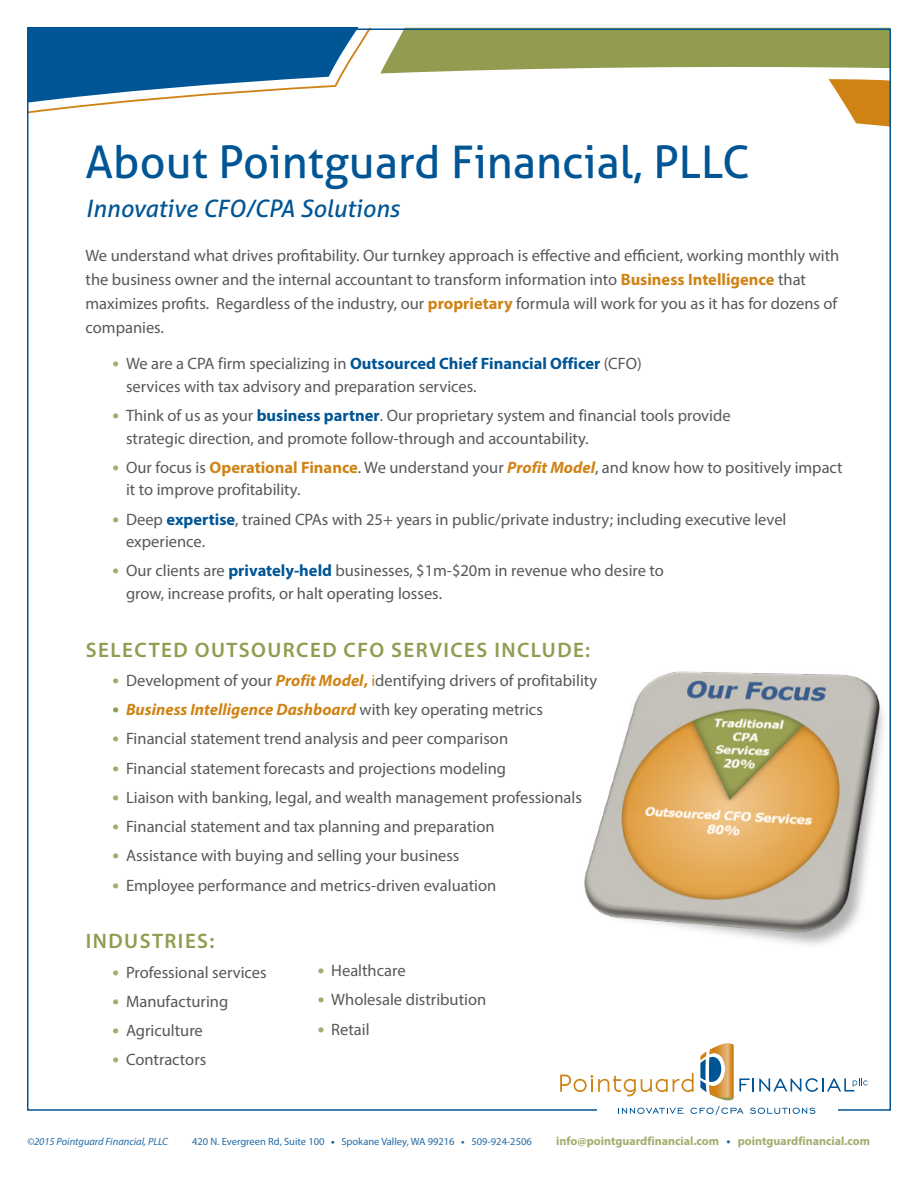
<style>
.page{position:relative;width:918px;height:1188px;background:#fff}
.page>*{position:absolute;margin:0;border:0;box-sizing:border-box;transform-origin:0 0}
.Header_3{font:45px "Aller";color:#005595}
.Header_2{font:italic 24px "Aller";color:#005595}
.Subhead_3_copy{font:600 21px "Myriad Pro";letter-spacing:.07em;color:#939b50}
.Paragraph_Style_1{font:16.5px/22.5px "Myriad Pro";color:#57585a}
.t1{font:italic 700 16.5px "Myriad Pro";color:#d08315}
.t2{font:700 12px "Myriad Pro";color:#a6ac6d}
.t3{font:10.5px "Myriad Pro";color:#216aa5}
.t4{font:italic 10.5px "Myriad Pro";color:#216aa5}
.s1{font-weight:700;color:#d08315}
.s2{font-weight:700;font-size:19.5px;color:#a6ac6d}
.s3{font-weight:700;color:#005595}
.s4{font-weight:700;font-style:italic;color:#d08315}
.s5{color:#d08315}
.s6{font-style:normal;font-size:19.5px;color:#939b50}
.s7{font-weight:400;font-style:normal;color:#57585a}
.s8{font-weight:700}
.s9{color:#216aa5}
</style>
<div class="page">
<svg style="left:380px;top:31px;width:508px;height:96px"></svg>
<svg style="left:27px;top:27px;width:344px;height:86px"></svg>
<svg style="left:560px;top:1043px;width:308px;height:72px"></svg>
<img style="left:584px;top:671px;width:300px;height:274px">
<p class="Header_3" style="left:86px;top:135px;width:666px">About Pointguard Financial, PLLC</p>
<p class="Header_2" style="left:86px;top:194px;width:316px">Innovative CFO/CPA Solutions</p>
<p class="Paragraph_Style_1" style="left:86px;top:243px;width:755px;line-height:24px">We understand what drives profitability. Our turnkey approach is effective and efficient, working monthly with the business owner and the internal accountant to transform information into <span class="s1">Business Intelligence</span> that maximizes profits. Regardless of the industry, our <span class="s1">proprietary</span> formula will work for you as it has for dozens of companies.</p>
<p class="Paragraph_Style_1" style="left:126px;top:352px;width:517px;text-indent:-14px"><span class="s2">•</span> We are a CPA firm specializing in <span class="s3">Outsourced Chief Financial Officer</span> (CFO) services with tax advisory and preparation services.</p>
<p class="Paragraph_Style_1" style="left:126px;top:404px;width:606px;text-indent:-14px"><span class="s2">•</span> Think of us as your <span class="s3">business partner</span>. Our proprietary system and financial tools provide strategic direction, and promote follow-through and accountability.</p>
<p class="Paragraph_Style_1" style="left:126px;top:456px;width:718px;text-indent:-14px"><span class="s2">•</span> Our focus is <span class="s1">Operational Finance</span>. We understand your <span class="s4">Profit Model</span>, and know how to positively impact it to improve profitability.</p>
<p class="Paragraph_Style_1" style="left:126px;top:507px;width:662px;text-indent:-14px"><span class="s2">•</span> Deep <span class="s3">expertise</span>, trained CPAs with 25+ years in public/private industry; including executive level experience.</p>
<p class="Paragraph_Style_1" style="left:126px;top:559px;width:539px;text-indent:-14px"><span class="s2">•</span> Our clients are <span class="s3">privately-held</span> businesses, $1m-$20m in revenue who desire to grow, increase profits, or halt operating losses.</p>
<p class="Subhead_3_copy" style="left:86px;top:636px;width:506px">SELECTED OUTSOURCED CFO SERVICES INCLUDE:</p>
<p class="Paragraph_Style_1" style="left:113px;top:669px;width:486px"><span class="s2">•</span> Development of your <span class="s4">Profit Model</span><span class="s1">,</span> <span class="s5">i</span>dentifying drivers of profitability</p>
<p class="t1" style="left:113px;top:699px;width:432px"><span class="s6">•</span> Business Intelligence Dashboard <span class="s7">with key operating metrics</span></p>
<p class="Paragraph_Style_1" style="left:113px;top:727px;width:397px"><span class="s2">•</span> Financial statement trend analysis and peer comparison</p>
<p class="Paragraph_Style_1" style="left:113px;top:756px;width:395px"><span class="s2">•</span> Financial statement forecasts and projections modeling</p>
<p class="Paragraph_Style_1" style="left:113px;top:786px;width:471px"><span class="s2">•</span> Liaison with banking, legal, and wealth management professionals</p>
<p class="Paragraph_Style_1" style="left:113px;top:815px;width:384px"><span class="s2">•</span> Financial statement and tax planning and preparation</p>
<p class="Paragraph_Style_1" style="left:113px;top:844px;width:348px"><span class="s2">•</span> Assistance with buying and selling your business</p>
<p class="Paragraph_Style_1" style="left:113px;top:873px;width:385px"><span class="s2">•</span> Employee performance and metrics-driven evaluation</p>
<p class="Subhead_3_copy" style="left:86px;top:928px;width:130px">INDUSTRIES:</p>
<p class="Paragraph_Style_1" style="left:113px;top:960px;width:156px"><span class="s2">•</span> Professional services</p>
<p class="Paragraph_Style_1" style="left:113px;top:990px;width:117px"><span class="s2">•</span> Manufacturing</p>
<p class="Paragraph_Style_1" style="left:113px;top:1019px;width:92px"><span class="s2">•</span> Agriculture</p>
<p class="Paragraph_Style_1" style="left:113px;top:1048px;width:95px"><span class="s2">•</span> Contractors</p>
<p class="Paragraph_Style_1" style="left:318px;top:959px;width:89px"><span class="s2">•</span> Healthcare</p>
<p class="Paragraph_Style_1" style="left:318px;top:988px;width:170px"><span class="s2">•</span> Wholesale distribution</p>
<p class="Paragraph_Style_1" style="left:318px;top:1018px;width:53px"><span class="s2">•</span> Retail</p>
<p class="t4" style="left:27px;top:1135px;width:143px">©2015 Pointguard Financial, PLLC</p>
<p class="t3" style="left:192px;top:1135px;width:341px">420 N. Evergreen Rd, Suite 100 <span class="s3">•</span> Spokane Valley, WA 99216 <span class="s8">•</span> 509-924-2506</p>
<p class="t2" style="left:556px;top:1133px;width:315px">info@pointguardfinancial.com <span class="s9">•</span> pointguardfinancial.com</p>
</div>
